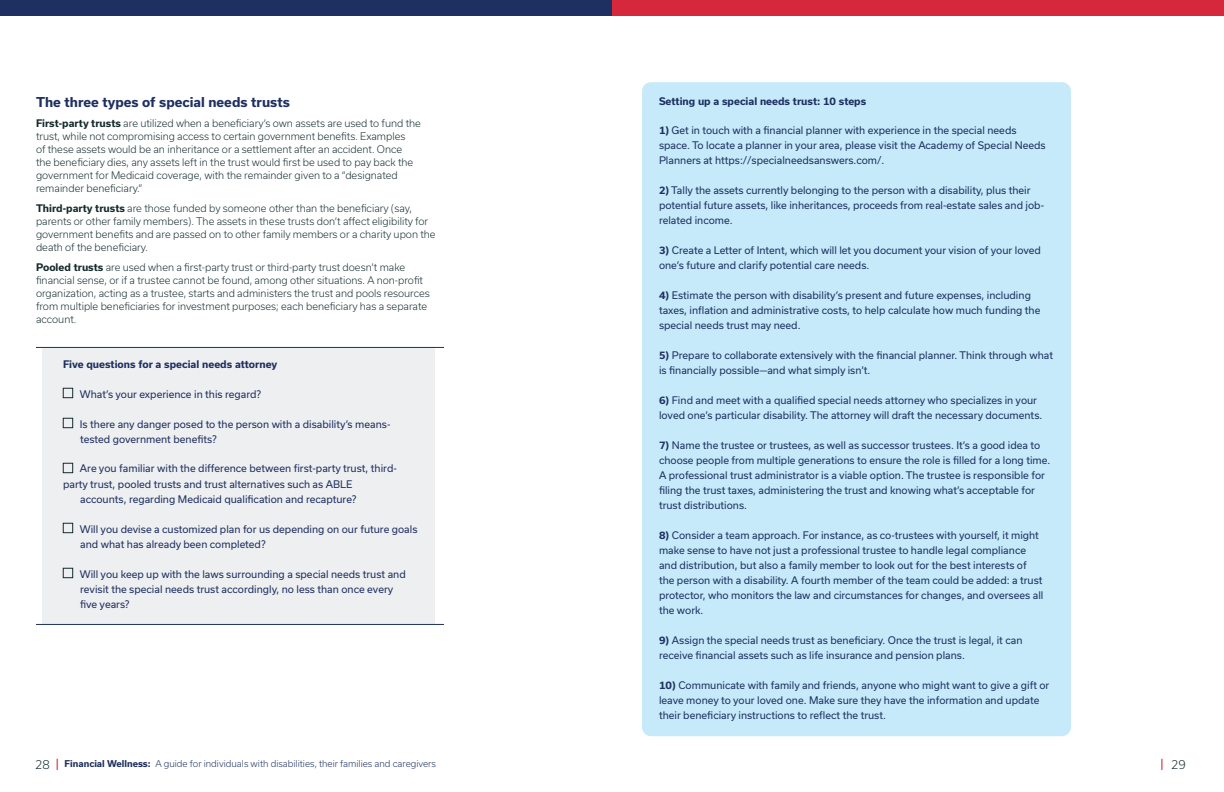
<style>
.page{position:relative;width:1224px;height:792px;background:#fff}
.page>*{position:absolute;margin:0;border:0;box-sizing:border-box;transform-origin:0 0}
.Subhead{font:700 13px "Usual";color:#1e3061}
.t1{font:300 12px "Usual";color:#142b2d}
.Callout_Orange{font:10px/15px "Usual";color:#1e3061}
.t2{font:300 10px/13px "Usual";color:#142b2d}
.Callout_Grey{font:10px/15px "Usual";color:#1e3061}
.Callout_Grey-2{font:700 10px "Usual";color:#1e3061}
.Callout_Orange-2{font:700 10px "Usual";color:#1e3061}
.t3{font:300 9px "Usual";color:#1e3061}
.s1{font-weight:700}
.s2{font-size:12px;color:#142b2d}
.s3{font-family:"DINOT";font-weight:500;font-stretch:condensed;font-size:13px;color:#d5283c}
</style>
<div class="page">
<div style="left:0;top:0;width:612px;height:16px;background:#1e3061"></div>
<div style="left:612px;top:0;width:612px;height:16px;background:#d5283c"></div>
<div style="left:42px;top:348px;width:393px;height:276px;background:#eeeff0"></div>
<hr style="left:36px;top:347px;width:408px;height:1px;background:#1e3061">
<hr style="left:36px;top:624px;width:408px;height:1px;background:#1e3061">
<div style="left:63px;top:388px;width:10px;height:10px;border:1px solid #142b2d"></div>
<div style="left:63px;top:418px;width:10px;height:10px;border:1px solid #142b2d"></div>
<div style="left:63px;top:463px;width:10px;height:10px;border:1px solid #142b2d"></div>
<div style="left:63px;top:523px;width:10px;height:10px;border:1px solid #142b2d"></div>
<div style="left:63px;top:568px;width:10px;height:10px;border:1px solid #142b2d"></div>
<div style="left:642px;top:82px;width:429px;height:654px;background:#c6eafa;border-radius:9px"></div>
<p class="Subhead" style="left:36px;top:95px;width:255px">The three types of special needs trusts</p>
<p class="t2" style="left:36px;top:117px;width:387px"><span class="s1">First-party trusts</span> are utilized when a beneficiary’s own assets are used to fund the trust, while not compromising access to certain government benefits. Examples<br>of these assets would be an inheritance or a settlement after an accident. Once<br>the beneficiary dies, any assets left in the trust would first be used to pay back the government for Medicaid coverage, with the remainder given to a “designated remainder beneficiary.”</p>
<p class="t2" style="left:36px;top:202px;width:401px"><span class="s1">Third-party trusts</span> are those funded by someone other than the beneficiary (say, parents or other family members). The assets in these trusts don’t affect eligibility for government benefits and are passed on to other family members or a charity upon the death of the beneficiary.</p>
<p class="t2" style="left:36px;top:261px;width:395px"><span class="s1">Pooled trusts</span> are used when a first-party trust or third-party trust doesn’t make financial sense, or if a trustee cannot be found, among other situations. A non-profit organization, acting as a trustee, starts and administers the trust and pools resources from multiple beneficiaries for investment purposes; each beneficiary has a separate account.</p>
<p class="Callout_Grey-2" style="left:63px;top:358px;width:216px">Five questions for a special needs attorney</p>
<p class="Callout_Grey" style="left:80px;top:387px;width:183px">What’s your experience in this regard?</p>
<p class="Callout_Grey" style="left:80px;top:417px;width:312px">Is there any danger posed to the person with a disability’s means&shy;tested government benefits?</p>
<p class="Callout_Grey" style="left:80px;top:461px;width:319px">Are you familiar with the difference between first-party trust, third-</p>
<p class="Callout_Grey" style="left:63px;top:477px;width:291px">party trust, pooled trusts and trust alternatives such as ABLE</p>
<p class="Callout_Grey" style="left:80px;top:492px;width:278px">accounts, regarding Medicaid qualification and recapture?</p>
<p class="Callout_Grey" style="left:80px;top:522px;width:339px">Will you devise a customized plan for us depending on our future goals and what has already been completed?</p>
<p class="Callout_Grey" style="left:80px;top:567px;width:327px">Will you keep up with the laws surrounding a special needs trust and revisit the special needs trust accordingly, no less than once every five years?</p>
<p class="Callout_Orange-2" style="left:659px;top:95px;width:209px">Setting up a special needs trust: 10 steps</p>
<p class="Callout_Orange" style="left:659px;top:122px;width:388px"><span class="s1">1)</span> Get in touch with a financial planner with experience in the special needs space. To locate a planner in your area, please visit the Academy of Special Needs<br>Planners at https://specialneedsanswers.com/.</p>
<p class="Callout_Orange" style="left:659px;top:182px;width:387px"><span class="s1">2)</span> Tally the assets currently belonging to the person with a disability, plus their potential future assets, like inheritances, proceeds from real-estate sales and job&shy;related income.</p>
<p class="Callout_Orange" style="left:659px;top:242px;width:384px"><span class="s1">3)</span> Create a Letter of Intent, which will let you document your vision of your loved one’s future and clarify potential care needs.</p>
<p class="Callout_Orange" style="left:659px;top:287px;width:383px"><span class="s1">4)</span> Estimate the person with disability’s present and future expenses, including taxes, inflation and administrative costs, to help calculate how much funding the special needs trust may need.</p>
<p class="Callout_Orange" style="left:659px;top:347px;width:396px"><span class="s1">5)</span> Prepare to collaborate extensively with the financial planner. Think through what is financially possible—and what simply isn’t.</p>
<p class="Callout_Orange" style="left:659px;top:392px;width:385px"><span class="s1">6)</span> Find and meet with a qualified special needs attorney who specializes in your loved one’s particular disability. The attorney will draft the necessary documents.</p>
<p class="Callout_Orange" style="left:659px;top:437px;width:393px"><span class="s1">7)</span> Name the trustee or trustees, as well as successor trustees. It’s a good idea to choose people from multiple generations to ensure the role is filled for a long time.<br>A professional trust administrator is a viable option. The trustee is responsible for filing the trust taxes, administering the trust and knowing what’s acceptable for trust distributions.</p>
<p class="Callout_Orange" style="left:659px;top:527px;width:386px"><span class="s1">8)</span> Consider a team approach. For instance, as co-trustees with yourself, it might make sense to have not just a professional trustee to handle legal compliance and distribution, but also a family member to look out for the best interests of the person with a disability. A fourth member of the team could be added: a trust protector, who monitors the law and circumstances for changes, and oversees all the work.</p>
<p class="Callout_Orange" style="left:659px;top:632px;width:365px"><span class="s1">9)</span> Assign the special needs trust as beneficiary. Once the trust is legal, it can receive financial assets such as life insurance and pension plans.</p>
<p class="Callout_Orange" style="left:659px;top:677px;width:392px"><span class="s1">10)</span> Communicate with family and friends, anyone who might want to give a gift or leave money to your loved one. Make sure they have the information and update their beneficiary instructions to reflect the trust.</p>
<p class="t3" style="left:35px;top:759px;width:402px"><span class="s2">28</span> <span class="s3">|</span> <span class="s1">Financial Wellness:</span> A guide for individuals with disabilities, their families and caregivers</p>
<p class="t1" style="left:1160px;top:758px;width:27px"><span class="s3">|</span> 29</p>
</div>
